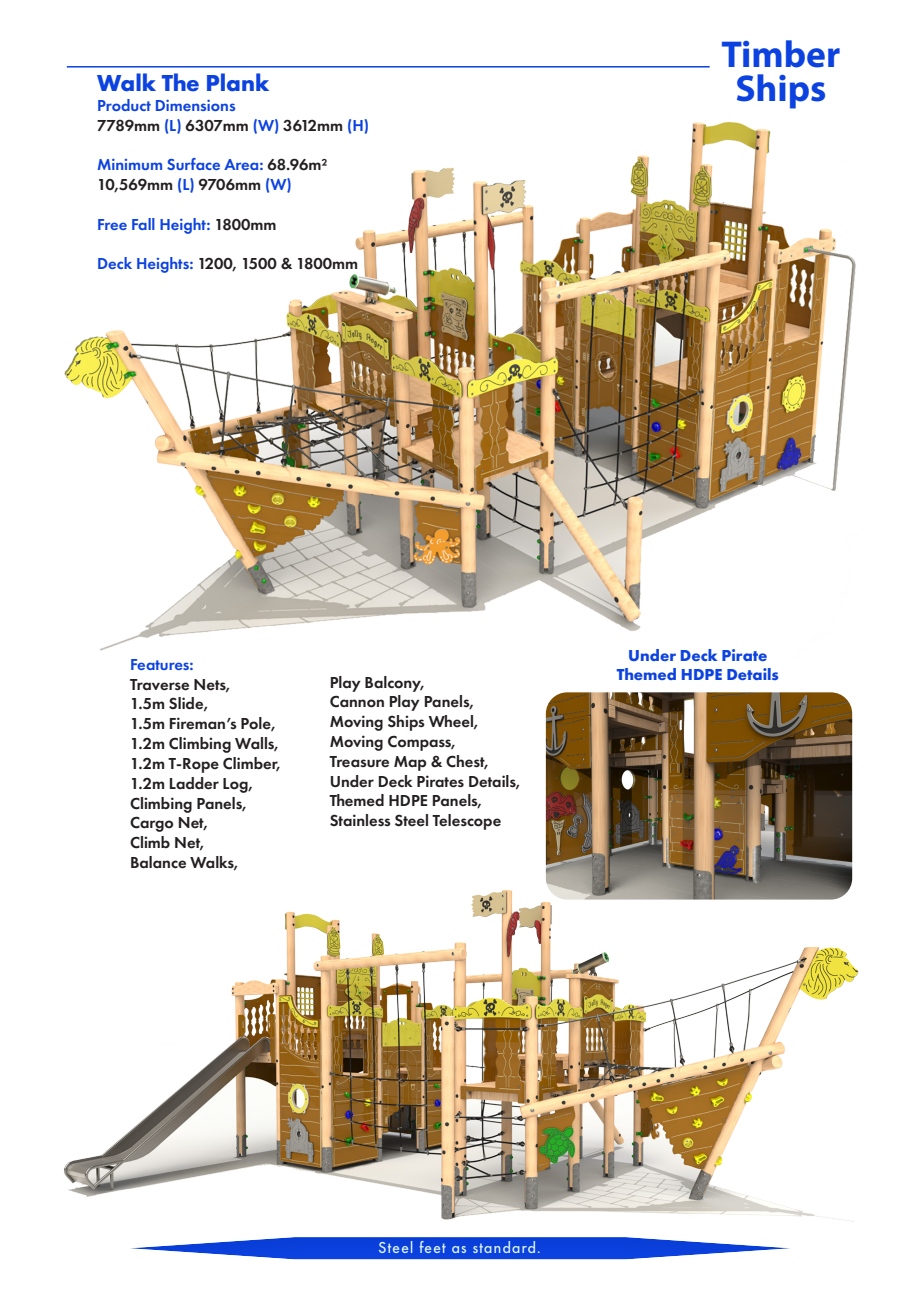
<style>
.page{position:relative;width:919px;height:1289px;background:#fff}
.page>*{position:absolute;margin:0;border:0;box-sizing:border-box;transform-origin:0 0}
.t1{font:700 37.5px/34.5px "Myriad Pro";color:#0c42df;text-align:center}
.t2{font:700 24px "Futura PT";color:#0c42df}
.t3{font:600 16.5px "Futura PT";color:#231f20}
.t4{font:600 16.5px "Futura PT";color:#0c42df}
.t5{font:700 16.5px/19.8px "Futura PT";color:#0c42df;text-align:center}
.t6{font:500 16.5px "Futura PT";letter-spacing:.05em;color:#fff}
.s1{color:#0c42df}
.s2{color:#231f20}
</style>
<div class="page">
<img style="left:546px;top:692px;width:306px;height:184px">
<img style="left:64px;top:876px;width:795px;height:346px">
<img style="left:64px;top:121px;width:792px;height:530px">
<hr style="left:67px;top:66px;width:642px;height:2px;background:#0c42df">
<div style="left:120px;top:1235px;width:680px;height:28px;background:#c7e9f4;opacity:.75"></div>
<p class="t2" style="left:97px;top:68px;width:174px">Walk The Plank</p>
<p class="t4" style="left:97px;top:95px;width:140px">Product Dimensions</p>
<p class="t3" style="left:97px;top:115px;width:273px">7789mm <span class="s1">(L)</span> 6307mm <span class="s1">(W)</span> 3612mm <span class="s1">(H)</span></p>
<p class="t4" style="left:97px;top:155px;width:232px">Minimum Surface Area: <span class="s2">68.96m²</span></p>
<p class="t3" style="left:97px;top:174px;width:196px">10,569mm <span class="s1">(L)</span> 9706mm <span class="s1">(W)</span></p>
<p class="t4" style="left:97px;top:214px;width:181px">Free Fall Height: <span class="s2">1800mm</span></p>
<p class="t3" style="left:97px;top:254px;width:263px"><span class="s1">Deck Heights:</span> 1200, 1500 &amp; 1800mm</p>
<h1 class="t1" style="left:721px;top:36px;width:120px">Timber<br>Ships</h1>
<p class="t4" style="left:130px;top:654px;width:65px">Features:</p>
<p class="t3" style="left:130px;top:673px;width:102px">Traverse Nets,</p>
<p class="t3" style="left:130px;top:693px;width:80px">1.5m Slide,</p>
<p class="t3" style="left:130px;top:713px;width:147px">1.5m Fireman’s Pole,</p>
<p class="t3" style="left:130px;top:733px;width:150px">1.2m Climbing Walls,</p>
<p class="t3" style="left:130px;top:753px;width:152px">1.2m T-Rope Climber,</p>
<p class="t3" style="left:130px;top:772px;width:125px">1.2m Ladder Log,</p>
<p class="t3" style="left:130px;top:792px;width:118px">Climbing Panels,</p>
<p class="t3" style="left:130px;top:812px;width:79px">Cargo Net,</p>
<p class="t3" style="left:130px;top:832px;width:76px">Climb Net,</p>
<p class="t3" style="left:130px;top:852px;width:110px">Balance Walks,</p>
<p class="t3" style="left:330px;top:671px;width:96px">Play Balcony,</p>
<p class="t3" style="left:330px;top:691px;width:146px">Cannon Play Panels,</p>
<p class="t3" style="left:330px;top:711px;width:150px">Moving Ships Wheel,</p>
<p class="t3" style="left:330px;top:731px;width:128px">Moving Compass,</p>
<p class="t3" style="left:330px;top:751px;width:161px">Treasure Map &amp; Chest,</p>
<p class="t3" style="left:330px;top:770px;width:192px">Under Deck Pirates Details,</p>
<p class="t3" style="left:330px;top:790px;width:154px">Themed HDPE Panels,</p>
<p class="t3" style="left:330px;top:810px;width:173px">Stainless Steel Telescope</p>
<p class="t5" style="left:617px;top:644px;width:163px">Under Deck Pirate<br>Themed HDPE Details</p>
<p class="t6" style="left:378px;top:1237px;width:164px">Steel feet as standard.</p>
</div>
